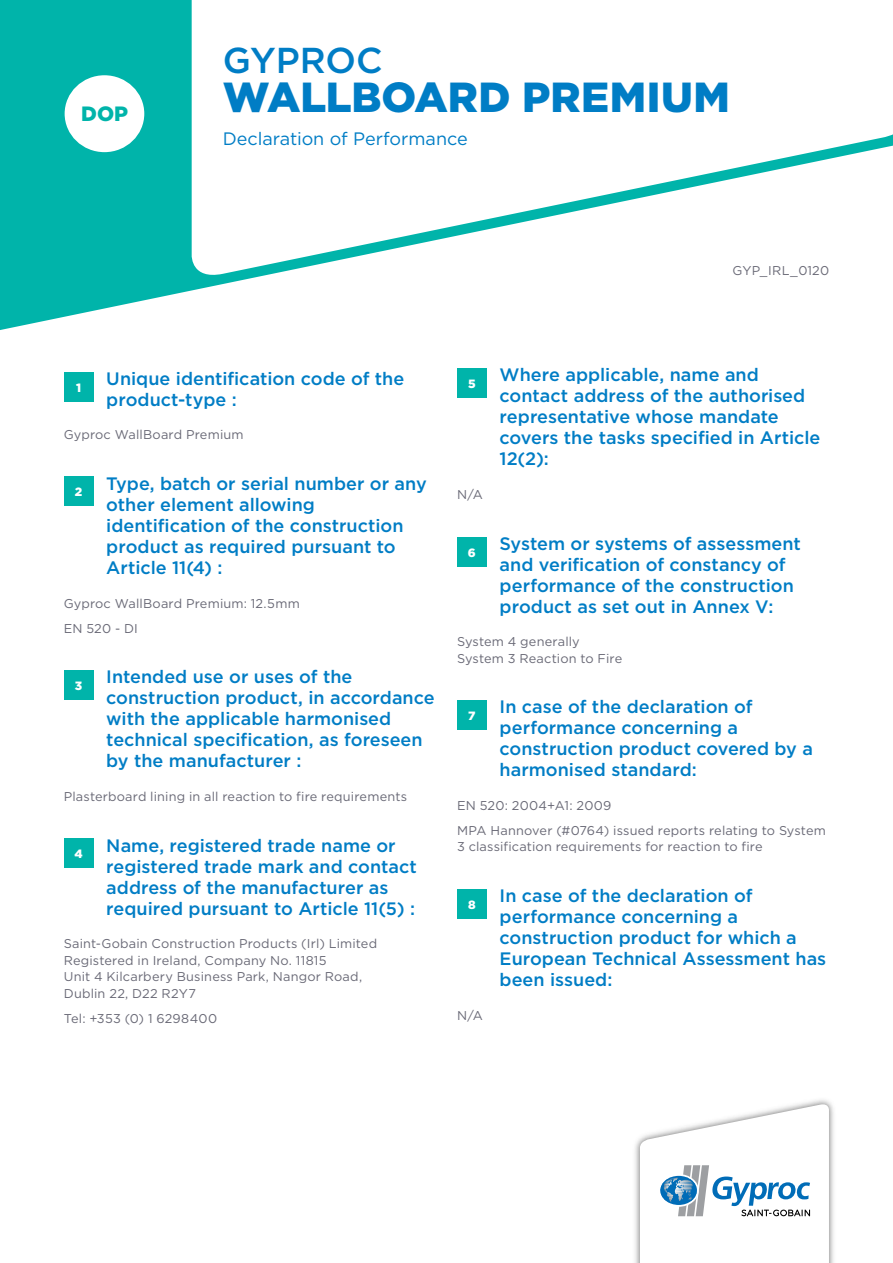
<style>
.page{position:relative;width:893px;height:1263px;background:#fff}
.page>*{position:absolute;margin:0;border:0;box-sizing:border-box;transform-origin:0 0}
.t1{font:900 42px "Gotham HTF";color:#007dc5}
.t2{font:500 36px "Gotham HTF";letter-spacing:-.005em;color:#007dc5}
.t3{font:900 20.7px "Gotham HTF";color:#00b4aa}
.t4{font:500 18px/21px "Gotham HTF";color:#007dc5}
.t5{font:18px "Gotham HTF";letter-spacing:-.005em;color:#007dc5}
.t6{font:12.75px/16.5px "Gotham HTF";letter-spacing:.015em;color:#696976}
.t7{font:900 12px "Gotham HTF";color:#fff}
</style>
<div class="page">
<svg style="left:0;top:0;width:228px;height:330px;background:#17bab1"></svg>
<svg style="left:185px;top:0;width:708px;height:283px"></svg>
<div style="left:65px;top:75px;width:79px;height:77px;background:#fff;border-radius:50%"></div>
<div style="left:64px;top:372px;width:29px;height:30px;background:#00b4aa"></div>
<div style="left:64px;top:476px;width:29px;height:30px;background:#00b4aa"></div>
<div style="left:64px;top:671px;width:29px;height:29px;background:#00b4aa"></div>
<div style="left:64px;top:839px;width:29px;height:29px;background:#00b4aa"></div>
<div style="left:457px;top:368px;width:30px;height:30px;background:#00b4aa"></div>
<div style="left:457px;top:537px;width:30px;height:30px;background:#00b4aa"></div>
<div style="left:457px;top:700px;width:30px;height:30px;background:#00b4aa"></div>
<div style="left:457px;top:889px;width:30px;height:30px;background:#00b4aa"></div>
<img style="left:635px;top:1100px;width:199px;height:163px">
<svg style="left:640px;top:1103px;width:189px;height:160px"></svg>
<p class="t3" style="left:81px;top:102px;width:48px">DOP</p>
<h2 class="t2" style="left:223px;top:40px;width:161px">GYPROC</h2>
<h1 class="t1" style="left:223px;top:73px;width:509px">WALLBOARD PREMIUM</h1>
<p class="t5" style="left:223px;top:129px;width:246px">Declaration of Performance</p>
<p class="t6" style="left:732px;top:262px;width:98px">GYP_IRL_0120</p>
<p class="t7" style="left:76px;top:381px;width:7px">1</p>
<p class="t4" style="left:106px;top:368px;width:299px">Unique identification code of the product-type :</p>
<p class="t6" style="left:64px;top:426px;width:181px">Gyproc WallBoard Premium</p>
<p class="t7" style="left:75px;top:485px;width:9px">2</p>
<p class="t4" style="left:106px;top:473px;width:322px">Type, batch or serial number or any other element allowing identification of the construction product as required pursuant to<br>Article 11(4) :</p>
<p class="t6" style="left:64px;top:590px;width:238px;line-height:25px">Gyproc WallBoard Premium: 12.5mm<br>EN 520 - DI</p>
<p class="t7" style="left:75px;top:679px;width:9px">3</p>
<p class="t4" style="left:106px;top:666px;width:330px">Intended use or uses of the construction product, in accordance with the applicable harmonised technical specification, as foreseen by the manufacturer :</p>
<p class="t6" style="left:64px;top:788px;width:345px">Plasterboard lining in all reaction to fire requirements</p>
<p class="t7" style="left:74px;top:847px;width:10px">4</p>
<p class="t4" style="left:106px;top:834px;width:312px">Name, registered trade name or registered trade mark and contact address of the manufacturer as required pursuant to Article 11(5) :</p>
<p class="t6" style="left:64px;top:935px;width:315px">Saint-Gobain Construction Products (Irl) Limited Registered in Ireland, Company No. 11815<br>Unit 4 Kilcarbery Business Park, Nangor Road, Dublin 22, D22 R2Y7</p>
<p class="t6" style="left:64px;top:1010px;width:155px">Tel: +353 (0) 1 6298400</p>
<p class="t7" style="left:468px;top:377px;width:9px">5</p>
<p class="t4" style="left:500px;top:364px;width:322px">Where applicable, name and contact address of the authorised representative whose mandate covers the tasks specified in Article<br>12(2):</p>
<p class="t6" style="left:457px;top:486px;width:27px">N/A</p>
<p class="t4" style="left:500px;top:532px;width:303px">System or systems of assessment and verification of constancy of performance of the construction product as set out in Annex V:</p>
<p class="t6" style="left:457px;top:633px;width:167px">System 4 generally<br>System 3 Reaction to Fire</p>
<p class="t7" style="left:468px;top:546px;width:9px">6</p>
<p class="t7" style="left:468px;top:709px;width:9px">7</p>
<p class="t4" style="left:500px;top:696px;width:315px">In case of the declaration of performance concerning a construction product covered by a harmonised standard:</p>
<p class="t6" style="left:457px;top:793px;width:370px;line-height:25px">EN 520: 2004+A1: 2009<br>MPA Hannover (#0764) issued reports relating to System</p>
<p class="t6" style="left:457px;top:838px;width:307px">3 classification requirements for reaction to fire</p>
<p class="t7" style="left:468px;top:898px;width:9px">8</p>
<p class="t4" style="left:500px;top:885px;width:328px">In case of the declaration of performance concerning a construction product for which a<br>European Technical Assessment has been issued:</p>
<p class="t6" style="left:457px;top:1007px;width:27px">N/A</p>
</div>
